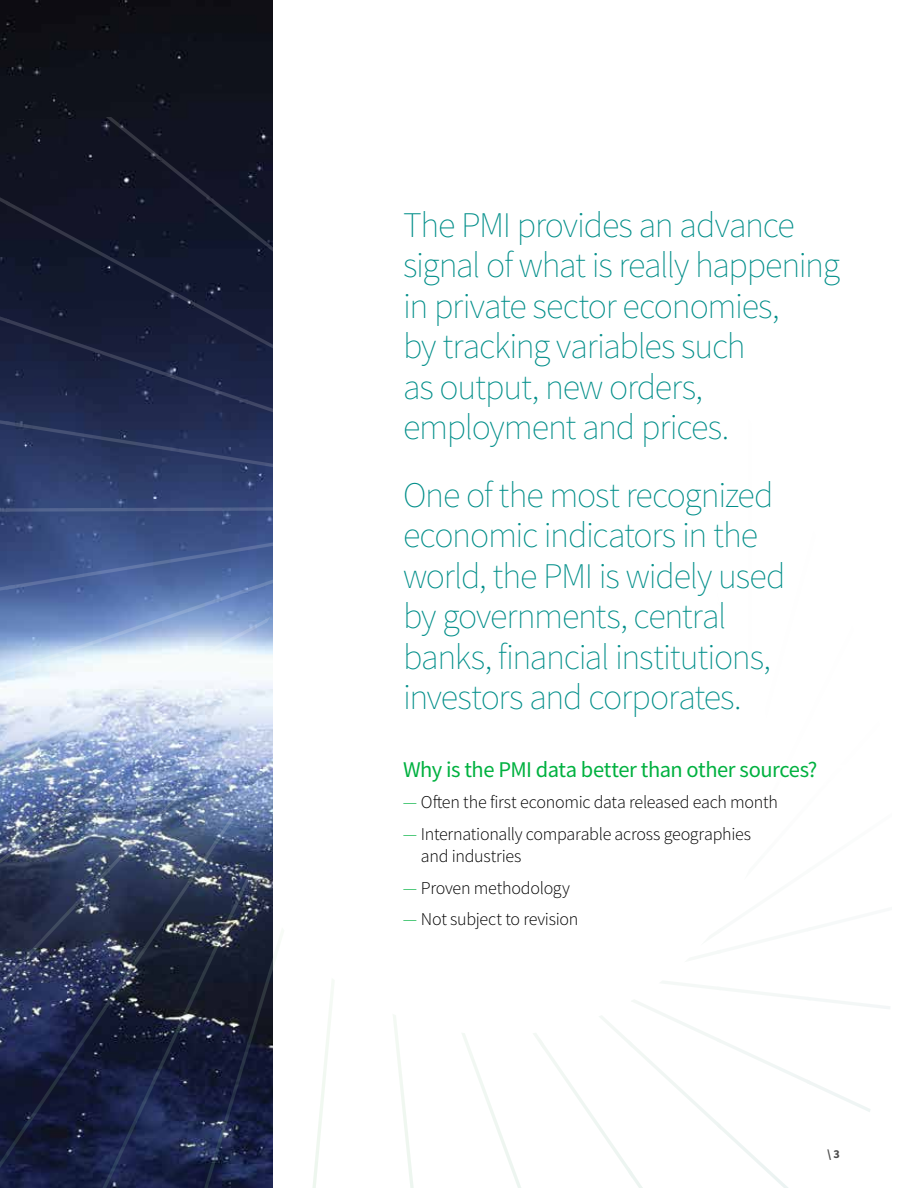
<style>
.page{position:relative;width:918px;height:1188px;background:#fff}
.page>*{position:absolute;margin:0;border:0;box-sizing:border-box;transform-origin:0 0}
.t1{font:200 36px/40.5px "Source Sans Pro";letter-spacing:-.035em;color:#008e89}
.t2{font:22.5px "Source Sans Pro";letter-spacing:-.02em;color:#00b140}
.t3{font:300 18px/22.5px "Source Sans Pro";letter-spacing:-.015em;color:#000}
.t4{font:700 12.15px "Source Sans Pro";color:#4b4b4b}
.s1{color:#00b140}
</style>
<div class="page">
<img style="left:0;top:0;width:273px;height:152px">
<img style="left:6px;top:117px;width:267px;height:468px">
<img style="left:0;top:152px;width:10px;height:1036px">
<img style="left:6px;top:585px;width:267px;height:603px">
<p class="t1" style="left:403px;top:205px;width:438px">The PMI provides an advance signal of what is really happening in private sector economies,<br>by tracking variables such<br>as output, new orders, employment and prices.</p>
<p class="t1" style="left:403px;top:475px;width:384px">One of the most recognized economic indicators in the world, the PMI is widely used by governments, central banks, financial institutions, investors and corporates.</p>
<p class="t2" style="left:403px;top:755px;width:416px">Why is the PMI data better than other sources?</p>
<p class="t3" style="left:403px;top:791px;width:377px"><span class="s1">—</span> Often the first economic data released each month</p>
<p class="t3" style="left:421px;top:822px;width:332px;text-indent:-18px"><span class="s1">—</span> Internationally comparable across geographies and industries</p>
<p class="t3" style="left:403px;top:876px;width:169px"><span class="s1">—</span> Proven methodology</p>
<p class="t3" style="left:403px;top:908px;width:177px"><span class="s1">—</span> Not subject to revision</p>
<p class="t4" style="left:827px;top:1146px;width:14px">\ 3</p>
</div>
